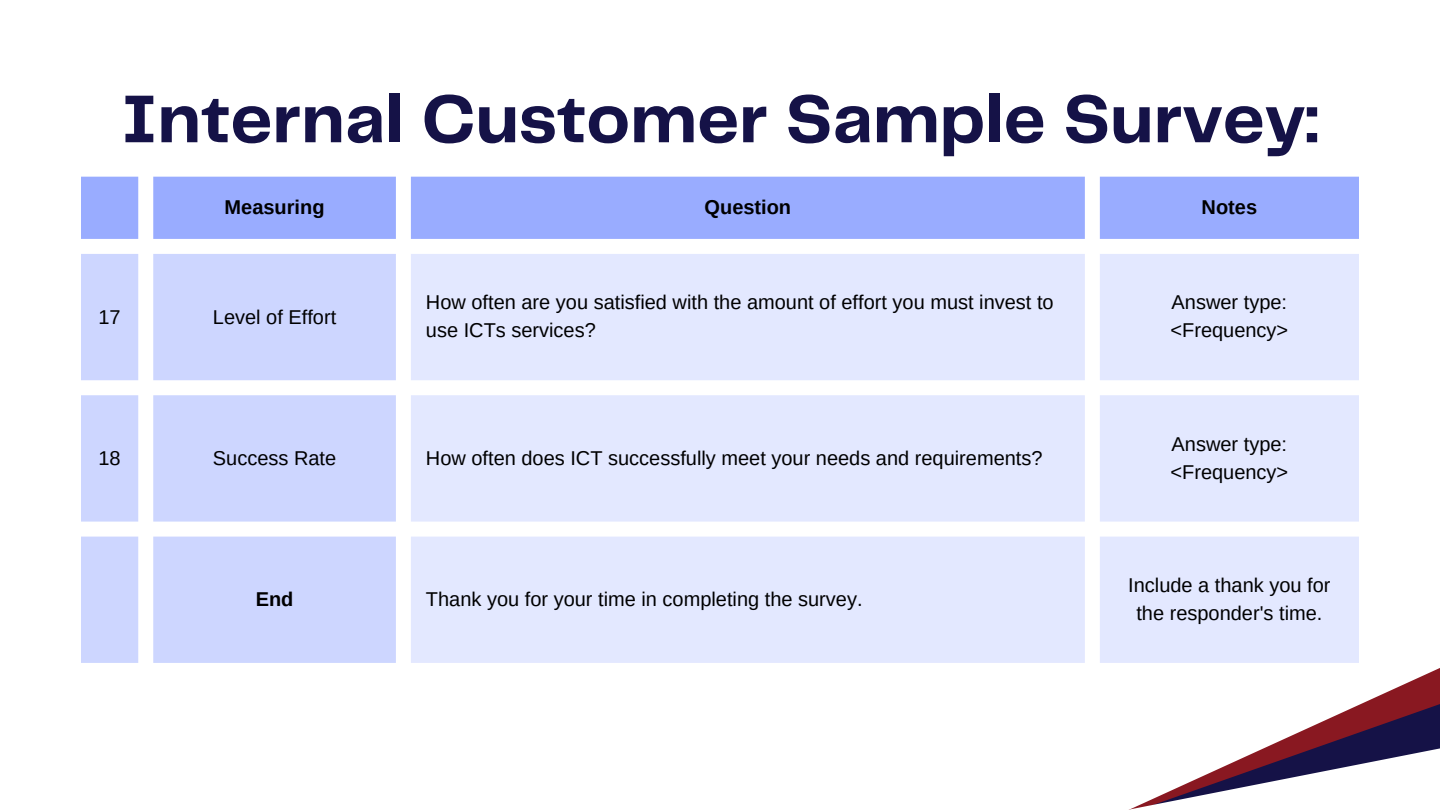
<style>
.page{position:relative;width:1440px;height:810px;background:#fff}
.page>*{position:absolute;margin:0;border:0;box-sizing:border-box;transform-origin:0 0}
.t1{font:700 70px "Telegraf";color:#151247}
.t2{font:20px/27.8px "Arimo";color:#000}
.t3{font:700 20px "Arimo";color:#000}
</style>
<div class="page">
<svg style="left:1129px;top:676px;width:311px;height:134px"></svg>
<div style="left:81px;top:177px;width:1278px;height:62px;background:#99acff"></div>
<svg style="left:81px;top:254px;width:315px;height:409px;background:#d2daff"></svg>
<svg style="left:411px;top:254px;width:948px;height:409px;background:#e5e9ff"></svg>
<h1 class="t1" style="left:121px;top:71px;width:1199px">Internal Customer Sample Survey:</h1>
<p class="t3" style="left:225px;top:194px;width:101px">Measuring</p>
<p class="t3" style="left:705px;top:194px;width:88px">Question</p>
<p class="t3" style="left:1202px;top:194px;width:57px">Notes</p>
<p class="t2" style="left:99px;top:303px;width:24px">17</p>
<p class="t2" style="left:213px;top:303px;width:125px">Level of Effort</p>
<p class="t2" style="left:426px;top:289px;width:629px">How often are you satisfied with the amount of effort you must invest to use ICTs services?</p>
<p class="t2" style="left:1171px;top:289px;width:119px">Answer type: &lt;Frequency&gt;</p>
<p class="t2" style="left:99px;top:444px;width:24px">18</p>
<p class="t2" style="left:213px;top:444px;width:125px">Success Rate</p>
<p class="t2" style="left:426px;top:444px;width:618px">How often does ICT successfully meet your needs and requirements?</p>
<p class="t3" style="left:256px;top:586px;width:39px">End</p>
<p class="t2" style="left:426px;top:586px;width:438px">Thank you for your time in completing the survey.</p>
<p class="t2" style="left:1171px;top:430px;width:119px">Answer type: &lt;Frequency&gt;</p>
<p class="t2" style="left:1128px;top:571px;width:204px;text-align:center">Include a thank you for the responder's time.</p>
</div>
